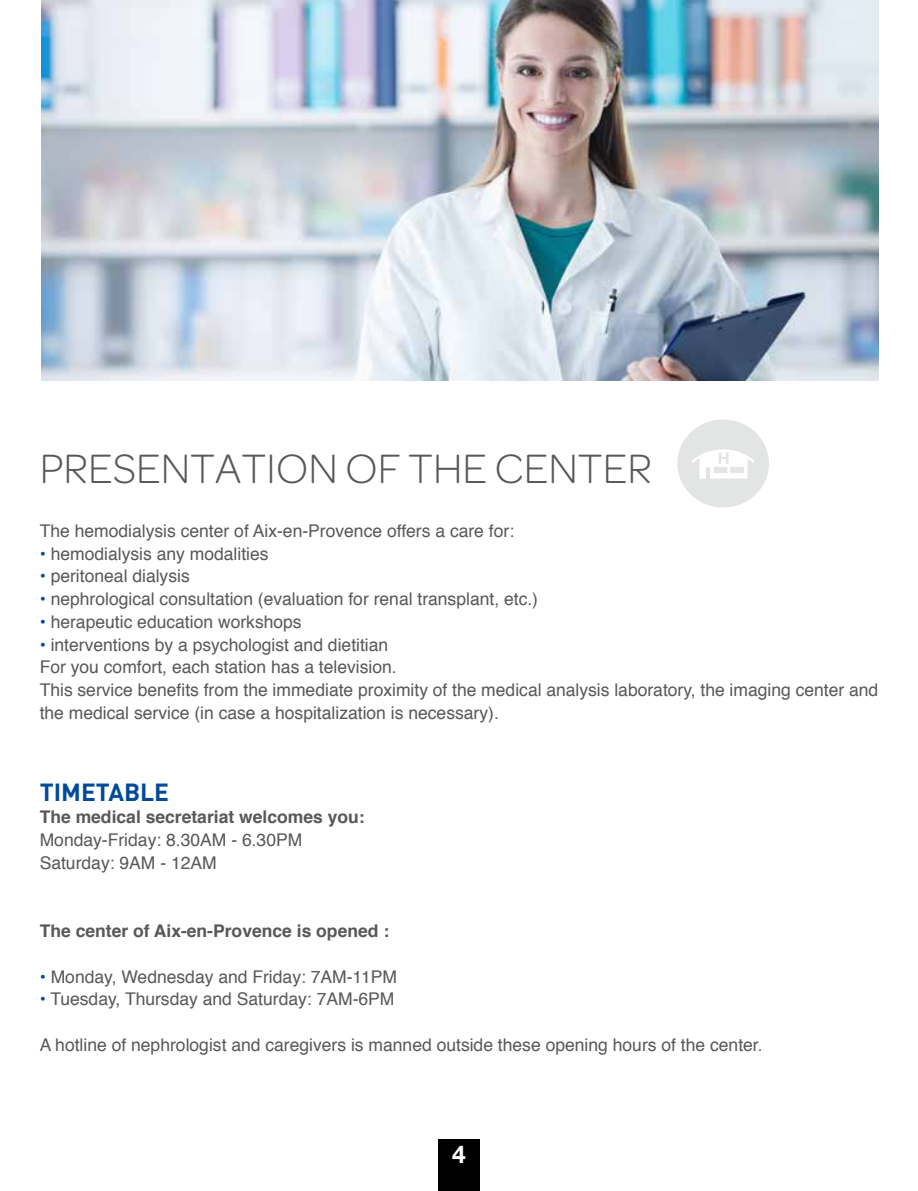
<style>
.page{position:relative;width:918px;height:1191px;background:#fff}
.page>*{position:absolute;margin:0;border:0;box-sizing:border-box;transform-origin:0 0}
.t1{font:300 43.75px "Omnes";color:#58585a}
.t2{font:700 24.5px "DIN";color:#004a99}
.t3{font:700 24.5px "Helvetica Neue";color:#fff}
.t4{font:17.5px/22.8px "Helvetica";color:#58585a}
.t5{font:700 17.5px "Helvetica";color:#58585a}
.s1{color:#004a99}
</style>
<div class="page">
<div style="left:438px;top:1138px;width:42px;height:53px;background:#000"></div>
<div style="left:677px;top:419px;width:92px;height:88px;background:#e3e4e4;border-radius:50%"></div>
<svg style="left:692px;top:449px;width:63px;height:29px"></svg>
<img style="left:41px;top:0;width:837px;height:380px">
<h1 class="t1" style="left:40px;top:445px;width:614px">PRESENTATION OF THE CENTER</h1>
<p class="t4" style="left:40px;top:520px;width:476px">The hemodialysis center of Aix-en-Provence offers a care for:</p>
<p class="t4" style="left:40px;top:543px;width:230px"><span class="s1">•</span> hemodialysis any modalities</p>
<p class="t4" style="left:40px;top:565px;width:152px"><span class="s1">•</span> peritoneal dialysis</p>
<p class="t4" style="left:40px;top:588px;width:500px"><span class="s1">•</span> nephrological consultation (evaluation for renal transplant, etc.)</p>
<p class="t4" style="left:40px;top:611px;width:263px"><span class="s1">•</span> herapeutic education workshops</p>
<p class="t4" style="left:40px;top:634px;width:840px"><span class="s1">•</span> interventions by a psychologist and dietitian<br>For you comfort, each station has a television.<br>This service benefits from the immediate proximity of the medical analysis laboratory, the imaging center and the medical service (in case a hospitalization is necessary).</p>
<h2 class="t2" style="left:40px;top:775px;width:131px">TIMETABLE</h2>
<p class="t5" style="left:40px;top:803px;width:326px">The medical secretariat welcomes you:</p>
<p class="t4" style="left:40px;top:829px;width:264px">Monday-Friday: 8.30AM - 6.30PM<br>Saturday: 9AM - 12AM</p>
<p class="t5" style="left:40px;top:917px;width:351px">The center of Aix-en-Provence is opened :</p>
<p class="t4" style="left:40px;top:965px;width:359px"><span class="s1">•</span> Monday, Wednesday and Friday: 7AM-11PM</p>
<p class="t4" style="left:40px;top:988px;width:356px"><span class="s1">•</span> Tuesday, Thursday and Saturday: 7AM-6PM</p>
<p class="t4" style="left:40px;top:1034px;width:724px">A hotline of nephrologist and caregivers is manned outside these opening hours of the center.</p>
<h2 class="t3" style="left:452px;top:1139px;width:15px">4</h2>
</div>
